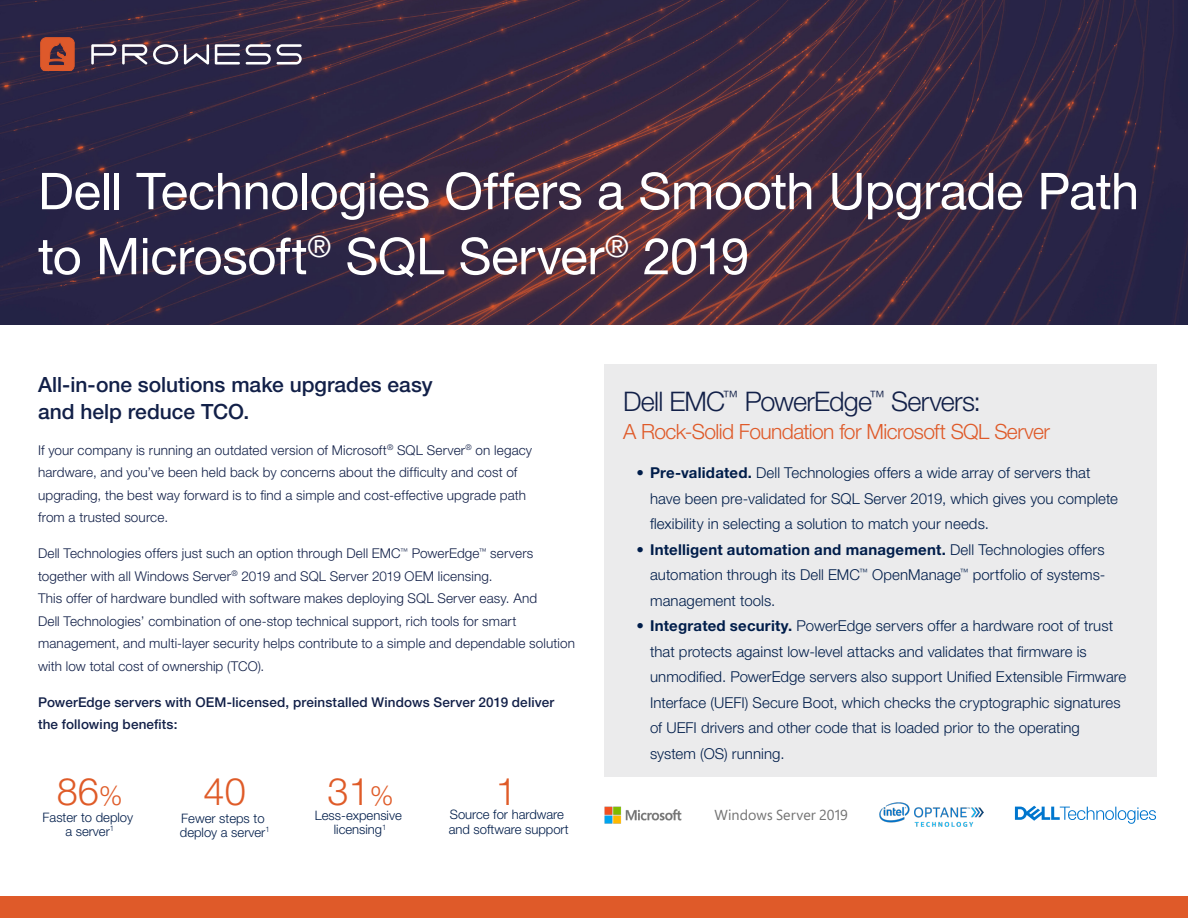
<style>
.page{position:relative;width:1188px;height:918px;background:#fff}
.page>*{position:absolute;margin:0;border:0;box-sizing:border-box;transform-origin:0 0}
.t1{font:50.85px/65.1px "Helvetica Neue LT Std";letter-spacing:-.01em;color:#fff}
.t2{font:300 37.95px "Helvetica Neue LT Std";color:#df5b28}
.t3{font:300 27px "Helvetica Neue LT Std";letter-spacing:-.03em;color:#122048}
.t4{font:500 21px/27px "Helvetica Neue LT Std";color:#122048}
.t5{font:300 21px "Helvetica Neue LT Std";letter-spacing:-.03em;color:#df5a29}
.t6{font:300 15px/25.5px "Helvetica Neue LT Std";letter-spacing:.005em;color:#001d4a}
.t7{font:14.4px "Segoe Pro";letter-spacing:.01em;color:#737373}
.t8{font:300 13.5px/22.5px "Helvetica Neue LT Std";letter-spacing:.01em;color:#122048}
.t9{font:500 13.5px/22.5px "Helvetica Neue LT Std";letter-spacing:.01em;color:#122048}
.t10{font:300 13.05px/14.1px "Helvetica Neue LT Std";color:#001d4a;text-align:center}
.s1{font-weight:700}
.s2{font-size:26.7px}
</style>
<div class="page">
<img style="left:0;top:0;width:1188px;height:325px">
<svg style="left:40px;top:38px;width:35px;height:33px"></svg>
<svg style="left:122px;top:44px;width:25px;height:21px"></svg>
<svg style="left:91px;top:44px;width:25px;height:21px"></svg>
<svg style="left:153px;top:44px;width:25px;height:21px"></svg>
<svg style="left:184px;top:44px;width:25px;height:21px"></svg>
<svg style="left:215px;top:44px;width:25px;height:21px"></svg>
<svg style="left:246px;top:44px;width:25px;height:21px"></svg>
<svg style="left:277px;top:44px;width:25px;height:21px"></svg>
<div style="left:0;top:896px;width:1188px;height:22px;background:#df5a29"></div>
<div style="left:604px;top:364px;width:552px;height:413px;background:#e6e7e8"></div>
<img style="left:604px;top:806px;width:78px;height:18px">
<svg style="left:1015px;top:806px;width:141px;height:18px"></svg>
<img style="left:880px;top:802px;width:104px;height:25px">
<h1 class="t1" style="left:38px;top:158px;width:1103px">Dell Technologies Offers a Smooth Upgrade Path to Microsoft<sup>®</sup> SQL Server<sup>®</sup> 2019</h1>
<h3 class="t4" style="left:38px;top:371px;width:396px">All-in-one solutions make upgrades easy and help reduce TCO.</h3>
<p class="t8" style="left:38px;top:438px;width:496px">If your company is running an outdated version of Microsoft<sup>®</sup> SQL Server<sup>®</sup> on legacy hardware, and you’ve been held back by concerns about the difficulty and cost of upgrading, the best way forward is to find a simple and cost-effective upgrade path from a trusted source.</p>
<p class="t8" style="left:38px;top:542px;width:538px">Dell Technologies offers just such an option through Dell EMC<sup>™</sup> PowerEdge<sup>™</sup> servers together with all Windows Server<sup>®</sup> 2019 and SQL Server 2019 OEM licensing.<br>This offer of hardware bundled with software makes deploying SQL Server easy. And<br>Dell Technologies’ combination of one-stop technical support, rich tools for smart management, and multi-layer security helps contribute to a simple and dependable solution with low total cost of ownership (TCO).</p>
<p class="t9" style="left:38px;top:691px;width:518px">PowerEdge servers with OEM-licensed, preinstalled Windows Server 2019 deliver the following benefits:</p>
<h3 class="t3" style="left:623px;top:385px;width:359px">Dell EMC<sup>™</sup> PowerEdge<sup>™</sup> Servers:</h3>
<h3 class="t5" style="left:623px;top:419px;width:429px">A Rock-Solid Foundation for Microsoft SQL Server</h3>
<p class="t6" style="left:650px;top:460px;width:469px;text-indent:-14px"><span class="s1">• Pre-validated.</span> Dell Technologies offers a wide array of servers that have been pre-validated for SQL Server 2019, which gives you complete flexibility in selecting a solution to match your needs.</p>
<p class="t6" style="left:650px;top:536px;width:457px;text-align:justify;text-indent:-13px"><span class="s1">• Intelligent automation and management.</span> Dell Technologies offers automation through its Dell EMC<sup>™</sup> OpenManage<sup>™</sup> portfolio of systems&shy;management tools.</p>
<p class="t6" style="left:650px;top:613px;width:478px;text-indent:-14px"><span class="s1">• Integrated security.</span> PowerEdge servers offer a hardware root of trust that protects against low-level attacks and validates that firmware is unmodified. PowerEdge servers also support Unified Extensible Firmware Interface (UEFI) Secure Boot, which checks the cryptographic signatures of UEFI drivers and other code that is loaded prior to the operating system (OS) running.</p>
<h2 class="t2" style="left:57px;top:768px;width:67px">86<span class="s2">%</span></h2>
<p class="t10" style="left:43px;top:810px;width:92px">Faster to deploy a server<sup>1</sup></p>
<h2 class="t2" style="left:204px;top:768px;width:44px">40</h2>
<p class="t10" style="left:180px;top:811px;width:91px;text-align:left">Fewer steps to deploy a server<sup>1</sup></p>
<h2 class="t2" style="left:328px;top:768px;width:67px">31<span class="s2">%</span></h2>
<p class="t10" style="left:315px;top:808px;width:88px">Less-expensive licensing<sup>1</sup></p>
<h2 class="t2" style="left:496px;top:768px;width:23px">1</h2>
<p class="t10" style="left:449px;top:807px;width:121px;line-height:15.1px;text-align:left">Source for hardware and software support</p>
<p class="t7" style="left:714px;top:805px;width:135px">Windows Server 2019</p>
</div>
